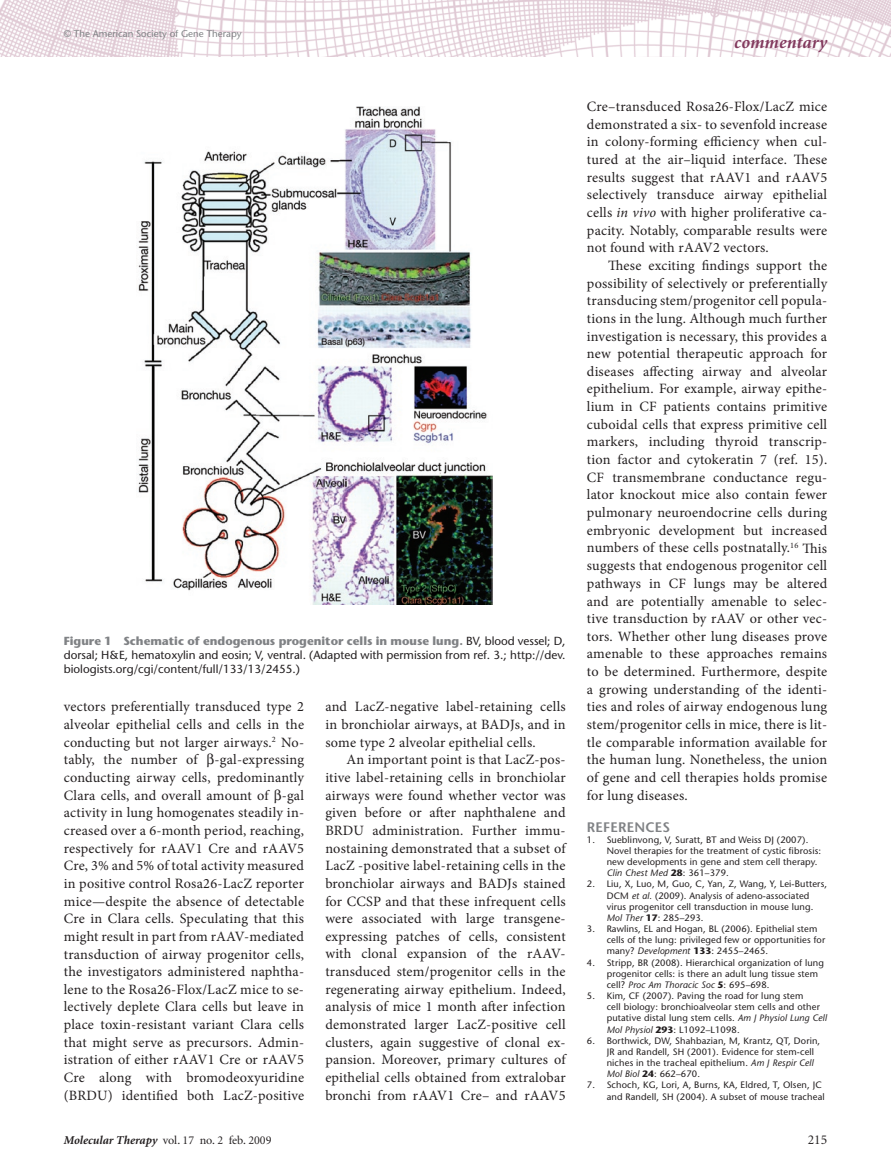
<style>
.page{position:relative;width:891px;height:1175px;background:#fff}
.page>*{position:absolute;margin:0;border:0;box-sizing:border-box;transform-origin:0 0}
.t1{font:italic 700 18px "Minion";color:#833b5f}
.t2{font:14.25px/17.7px "Minion Pro";letter-spacing:.015em;color:#231f20;text-align:justify}
.t3{font:600 13.8px "Stone Sans";letter-spacing:.015em;color:#808285}
.t4{font:13.5px "Minion";color:#231f20}
.t5{font:12px "Minion";color:#231f20}
.t6{font:11.7px/14.1px "Stone Sans";color:#231f20;text-align:justify}
.t7{font:9.75px "Stone Sans";color:#808285}
.t8{font:9.3px/11.1px "Stone Sans";letter-spacing:.015em;color:#231f20}
.s1{font-weight:700;color:#808285}
.s2{font-style:italic}
.s3{font-weight:700}
.s4{font-weight:700;font-style:italic}
</style>
<div class="page">
<img style="left:0;top:0;width:891px;height:57px">
<img style="left:138px;top:106px;width:355px;height:498px">
<p class="t7" style="left:64px;top:28px;width:179px">© The American Society of Gene Therapy</p>
<p class="t6" style="left:64px;top:634px;width:503px"><span class="s1">Figure 1 Schematic of endogenous progenitor cells in mouse lung.</span> BV, blood vessel; D, dorsal; H&amp;E, hematoxylin and eosin; V, ventral. (Adapted with permission from ref. 3.; http://dev. biologists.org/cgi/content/full/133/13/2455.)</p>
<p class="t2" style="left:64px;top:698px;width:242px">vectors preferentially transduced type 2 alveolar epithelial cells and cells in the conducting but not larger airways.<sup>2</sup> No&shy;tably, the number of -gal-expressing conducting airway cells, predominantly Clara cells, and overall amount of -gal activity in lung homogenates steadily in&shy;creased over a 6-month period, reaching, respectively for rAAV1 Cre and rAAV5<br>Cre, 3% and 5% of total activity measured in positive control Rosa26-LacZ reporter mice—despite the absence of detectable Cre in Clara cells. Speculating that this might result in part from rAAV-mediated transduction of airway progenitor cells, the investigators administered naphtha&shy;lene to the Rosa26-Flox/LacZ mice to se&shy;lectively deplete Clara cells but leave in place toxin-resistant variant Clara cells that might serve as precursors. Admin&shy;istration of either rAAV1 Cre or rAAV5<br>Cre along with bromodeoxyuridine (BRDU) identified both LacZ-positive</p>
<p class="t2" style="left:325px;top:698px;width:242px">and LacZ-negative label-retaining cells in bronchiolar airways, at BADJs, and in some type 2 alveolar epithelial cells.</p>
<p class="t2" style="left:325px;top:751px;width:242px;text-indent:21px">An important point is that LacZ-pos&shy;itive label-retaining cells in bronchiolar airways were found whether vector was given before or after naphthalene and BRDU administration. Further immu&shy;nostaining demonstrated that a subset of LacZ -positive label-retaining cells in the bronchiolar airways and BADJs stained for CCSP and that these infrequent cells were associated with large transgene&shy;expressing patches of cells, consistent with clonal expansion of the rAAV&shy;transduced stem/progenitor cells in the regenerating airway epithelium. Indeed, analysis of mice 1 month after infection demonstrated larger LacZ-positive cell clusters, again suggestive of clonal ex&shy;pansion. Moreover, primary cultures of epithelial cells obtained from extralobar bronchi from rAAV1 Cre– and rAAV5</p>
<p class="t1" style="left:734px;top:33px;width:94px">commentary</p>
<p class="t2" style="left:587px;top:98px;width:242px">Cre–transduced Rosa26-Flox/LacZ mice demonstrated a six- to sevenfold increase in colony-forming efficiency when cul&shy;tured at the air–liquid interface. These results suggest that rAAV1 and rAAV5 selectively transduce airway epithelial cells <span class="s2">in vivo</span> with higher proliferative ca&shy;pacity. Notably, comparable results were not found with rAAV2 vectors.</p>
<p class="t2" style="left:587px;top:256px;width:242px;text-indent:21px">These exciting findings support the possibility of selectively or preferentially transducing stem/progenitor cell popula&shy;tions in the lung. Although much further investigation is necessary, this provides a new potential therapeutic approach for diseases affecting airway and alveolar epithelium. For example, airway epithe&shy;lium in CF patients contains primitive cuboidal cells that express primitive cell markers, including thyroid transcrip&shy;tion factor and cytokeratin 7 (ref. 15).<br>CF transmembrane conductance regu&shy;lator knockout mice also contain fewer pulmonary neuroendocrine cells during embryonic development but increased numbers of these cells postnatally.<sup>16</sup> This suggests that endogenous progenitor cell pathways in CF lungs may be altered and are potentially amenable to selec&shy;tive transduction by rAAV or other vec&shy;tors. Whether other lung diseases prove amenable to these approaches remains to be determined. Furthermore, despite a growing understanding of the identi&shy;ties and roles of airway endogenous lung stem/progenitor cells in mice, there is lit&shy;tle comparable information available for the human lung. Nonetheless, the union of gene and cell therapies holds promise for lung diseases.</p>
<p class="t3" style="left:587px;top:818px;width:85px">REFERENCES</p>
<p class="t8" style="left:607px;top:834px;width:216px;text-indent:-20px">1. Sueblinvong, V, Suratt, BT and Weiss DJ (2007).<br>Novel therapies for the treatment of cystic fibrosis: new developments in gene and stem cell therapy.<br><span class="s2">Clin Chest Med</span> <span class="s3">28</span>: 361–379.</p>
<p class="t8" style="left:607px;top:878px;width:222px;text-indent:-20px">2. Liu, X, Luo, M, Guo, C, Yan, Z, Wang, Y, Lei-Butters, DCM <span class="s2">et al.</span> (2009). Analysis of adeno-associated virus progenitor cell transduction in mouse lung.<br><span class="s2">Mol Ther</span> <span class="s3">17</span>: 285–293.</p>
<p class="t8" style="left:607px;top:923px;width:220px;text-indent:-20px">3. Rawlins, EL and Hogan, BL (2006). Epithelial stem cells of the lung: privileged few or opportunities for many? <span class="s2">Development</span> <span class="s3">133</span>: 2455–2465.</p>
<p class="t8" style="left:607px;top:956px;width:219px;text-indent:-20px">4. Stripp, BR (2008). Hierarchical organization of lung progenitor cells: is there an adult lung tissue stem cell? <span class="s2">Proc Am Thoracic Soc</span> <span class="s3">5</span>: 695–698.</p>
<p class="t8" style="left:607px;top:990px;width:222px;text-indent:-20px">5. Kim, CF (2007). Paving the road for lung stem<br>cell biology: bronchioalveolar stem cells and other putative distal lung stem cells. <span class="s2">Am J Physiol Lung Cell Mol Physiol</span> <span class="s3">293</span>: L1092–L1098.</p>
<p class="t8" style="left:607px;top:1035px;width:215px;text-indent:-20px">6. Borthwick, DW, Shahbazian, M, Krantz, QT, Dorin, JR and Randell, SH (2001). Evidence for stem-cell niches in the tracheal epithelium. <span class="s2">Am J Respir Cell Mol Biol</span> <span class="s3">24</span>: 662–670.</p>
<p class="t8" style="left:607px;top:1079px;width:220px;text-indent:-20px">7. Schoch, KG, Lori, A, Burns, KA, Eldred, T, Olsen, JC and Randell, SH (2004). A subset of mouse tracheal</p>
<p class="t5" style="left:64px;top:1133px;width:209px"><span class="s4">Molecular Therapy</span> vol. 17 no. 2 feb. 2009</p>
<p class="t4" style="left:808px;top:1132px;width:21px">215</p>
</div>
